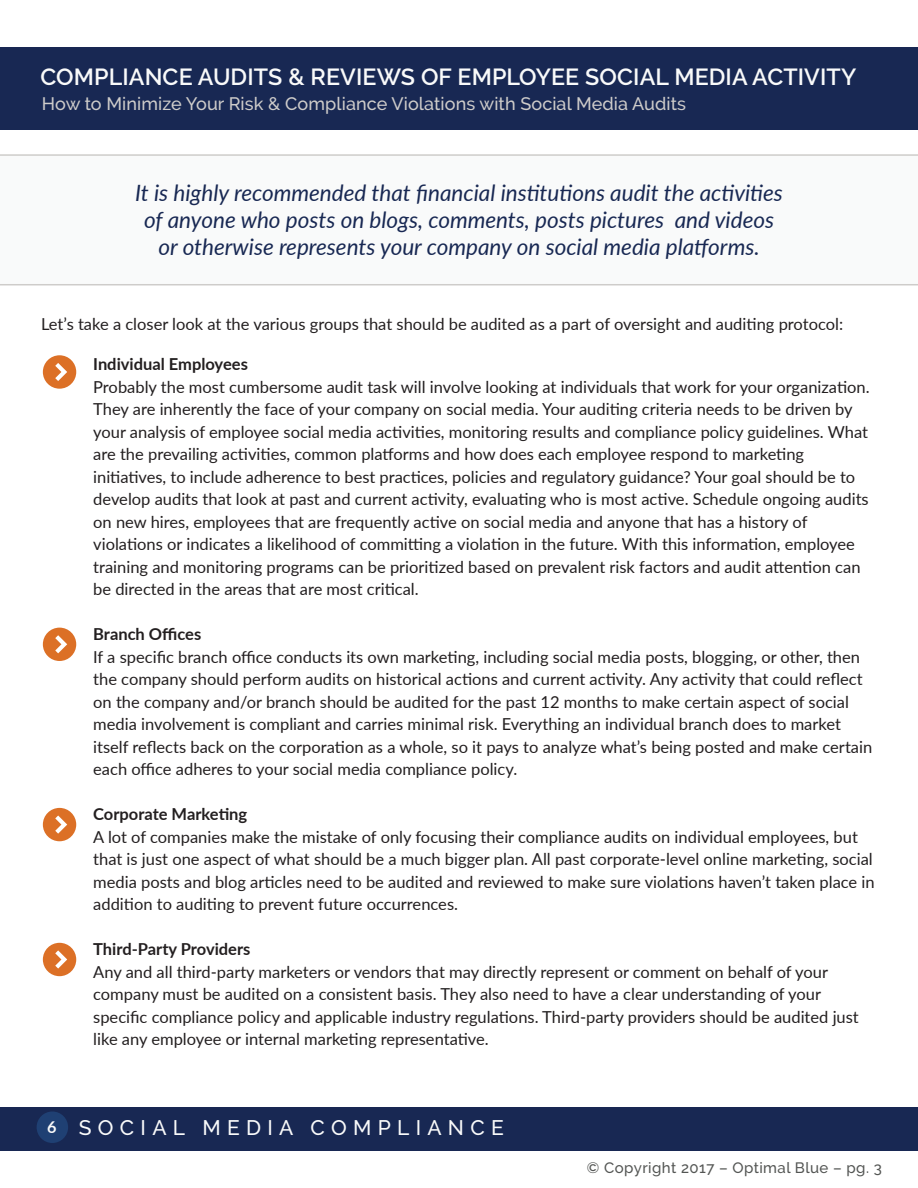
<style>
.page{position:relative;width:918px;height:1188px;background:#fff}
.page>*{position:absolute;margin:0;border:0;box-sizing:border-box;transform-origin:0 0}
.t1{font:600 23.25px "Raleway";letter-spacing:.005em;color:#f9fafa}
.t2{font:italic 22.5px/27px "Lato";color:#182853;text-align:center}
.t3{font:500 21px "Raleway";letter-spacing:.3em;color:#f9fafa}
.t4{font:500 18px "Raleway";letter-spacing:.005em;color:#ceccca}
.t5{font:16.5px/22.5px "Lato";color:#231f20}
.t6{font:700 16.5px "Lato";color:#231f20}
.t7{font:500 15px "Raleway";letter-spacing:.03em;color:#545654}
.s1{font-family:"Lato";font-weight:700;font-size:16.2px}
</style>
<div class="page">
<svg style="left:0;top:154px;width:918px;height:131px"></svg>
<svg style="left:43px;top:355px;width:33px;height:34px"></svg>
<svg style="left:43px;top:628px;width:33px;height:33px"></svg>
<svg style="left:43px;top:808px;width:33px;height:33px"></svg>
<svg style="left:43px;top:943px;width:33px;height:33px"></svg>
<div style="left:0;top:47px;width:918px;height:83px;background:#182853"></div>
<div style="left:0;top:1107px;width:918px;height:43px;background:#182853"></div>
<div style="left:37px;top:1111px;width:31px;height:32px;background:#1f4073;border-radius:50%"></div>
<h1 class="t1" style="left:40px;top:63px;width:817px">COMPLIANCE AUDITS &amp; REVIEWS OF EMPLOYEE SOCIAL MEDIA ACTIVITY</h1>
<p class="t4" style="left:42px;top:93px;width:646px">How to Minimize Your Risk &amp; Compliance Violations with Social Media Audits</p>
<h2 class="t2" style="left:135px;top:179px;width:649px">It is highly recommended that financial institutions audit the activities of anyone who posts on blogs, comments, posts pictures and videos or otherwise represents your company on social media platforms.</h2>
<p class="t5" style="left:41px;top:312px;width:804px">Let’s take a closer look at the various groups that should be audited as a part of oversight and auditing protocol:</p>
<p class="t6" style="left:93px;top:352px;width:156px">Individual Employees</p>
<p class="t5" style="left:93px;top:375px;width:778px">Probably the most cumbersome audit task will involve looking at individuals that work for your organization.<br>They are inherently the face of your company on social media. Your auditing criteria needs to be driven by your analysis of employee social media activities, monitoring results and compliance policy guidelines. What are the prevailing activities, common platforms and how does each employee respond to marketing initiatives, to include adherence to best practices, policies and regulatory guidance? Your goal should be to develop audits that look at past and current activity, evaluating who is most active. Schedule ongoing audits on new hires, employees that are frequently active on social media and anyone that has a history of violations or indicates a likelihood of committing a violation in the future. With this information, employee training and monitoring programs can be prioritized based on prevalent risk factors and audit attention can be directed in the areas that are most critical.</p>
<p class="t6" style="left:93px;top:622px;width:110px">Branch Offices</p>
<p class="t5" style="left:93px;top:645px;width:781px">If a specific branch office conducts its own marketing, including social media posts, blogging, or other, then the company should perform audits on historical actions and current activity. Any activity that could reflect on the company and/or branch should be audited for the past 12 months to make certain aspect of social media involvement is compliant and carries minimal risk. Everything an individual branch does to market itself reflects back on the corporation as a whole, so it pays to analyze what’s being posted and make certain each office adheres to your social media compliance policy.</p>
<p class="t6" style="left:93px;top:802px;width:156px">Corporate Marketing</p>
<p class="t5" style="left:93px;top:825px;width:783px">A lot of companies make the mistake of only focusing their compliance audits on individual employees, but that is just one aspect of what should be a much bigger plan. All past corporate-level online marketing, social media posts and blog articles need to be audited and reviewed to make sure violations haven’t taken place in addition to auditing to prevent future occurrences.</p>
<p class="t6" style="left:93px;top:937px;width:159px">Third-Party Providers</p>
<p class="t5" style="left:93px;top:960px;width:767px">Any and all third-party marketers or vendors that may directly represent or comment on behalf of your company must be audited on a consistent basis. They also need to have a clear understanding of your specific compliance policy and applicable industry regulations. Third-party providers should be audited just like any employee or internal marketing representative.</p>
<p class="t3" style="left:47px;top:1115px;width:458px"><span class="s1">6</span> SOCIAL MEDIA COMPLIANCE</p>
<p class="t7" style="left:587px;top:1159px;width:296px">© Copyright 2017 – Optimal Blue – pg. 3</p>
</div>
